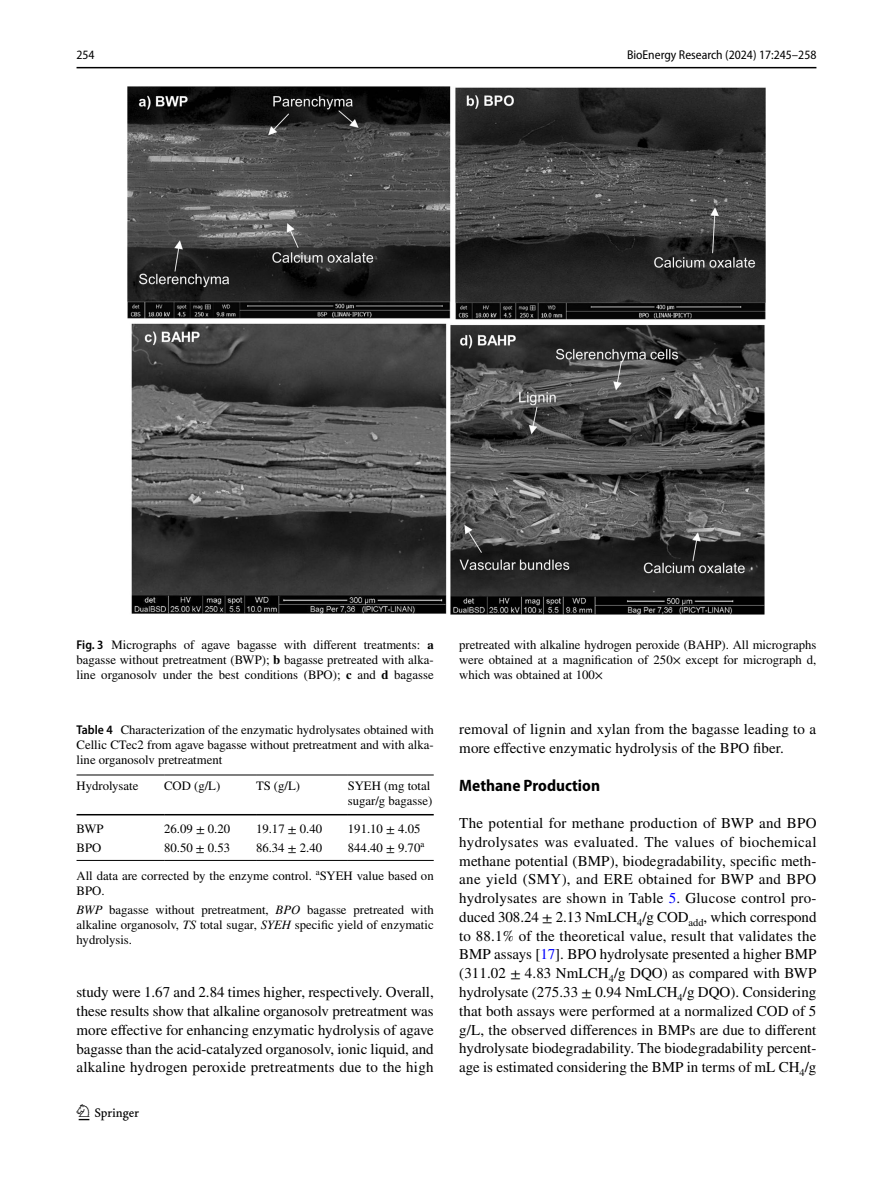
<style>
.page{position:relative;width:893px;height:1187px;background:#fff}
.page>*{position:absolute;margin:0;border:0;box-sizing:border-box;transform-origin:0 0}
.t1{font:22.5px "Springnew Regular 2";color:#000}
.t2{font:700 semi-condensed 16.5px "Myriad Pro";color:#000}
.t3{font:15px/18.8px "STIX";letter-spacing:.005em;color:#000;text-align:justify}
.t4{font:12.75px/15px "STIX";color:#000;text-align:justify}
.t5{font:semi-condensed 12.75px "Myriad Pro";color:#000}
.s1{font-family:"Myriad Pro";font-weight:600;font-stretch:semi-condensed}
.s2{font-weight:700}
.s3{font-style:italic}
.s4{color:#00f}
</style>
<div class="page">
<hr style="left:77px;top:67px;width:739px;height:1px;background:#000">
<img style="left:128px;top:87px;width:637px;height:527px">
<hr style="left:77px;top:774px;width:87px;height:1px;background:#000">
<hr style="left:77px;top:813px;width:87px;height:2px;background:#000">
<hr style="left:164px;top:774px;width:92px;height:1px;background:#000">
<hr style="left:164px;top:813px;width:92px;height:2px;background:#000">
<hr style="left:256px;top:774px;width:92px;height:1px;background:#000">
<hr style="left:256px;top:813px;width:92px;height:2px;background:#000">
<hr style="left:348px;top:774px;width:86px;height:1px;background:#000">
<hr style="left:348px;top:813px;width:86px;height:2px;background:#000">
<hr style="left:77px;top:859px;width:87px;height:1px;background:#000">
<hr style="left:164px;top:859px;width:92px;height:1px;background:#000">
<hr style="left:256px;top:859px;width:92px;height:1px;background:#000">
<hr style="left:348px;top:859px;width:86px;height:1px;background:#000">
<p class="t5" style="left:77px;top:48px;width:20px">254</p>
<p class="t5" style="left:627px;top:48px;width:191px">BioEnergy Research (2024) 17:245–258</p>
<p class="t4" style="left:77px;top:638px;width:359px"><span class="s1">Fig. 3</span> Micrographs of agave bagasse with different treatments: <span class="s2">a </span>bagasse without pretreatment (BWP); <span class="s2">b</span> bagasse pretreated with alka&shy;line organosolv under the best conditions (BPO); <span class="s2">c</span> and <span class="s2">d</span> bagasse</p>
<p class="t4" style="left:459px;top:638px;width:359px">pretreated with alkaline hydrogen peroxide (BAHP). All micrographs were obtained at a magnification of 250× except for micrograph d, which was obtained at 100×</p>
<p class="t4" style="left:77px;top:723px;width:359px"><span class="s1">Table 4</span> Characterization of the enzymatic hydrolysates obtained with Cellic CTec2 from agave bagasse without pretreatment and with alka&shy;line organosolv pretreatment</p>
<p class="t4" style="left:77px;top:779px;width:63px">Hydrolysate</p>
<p class="t4" style="left:164px;top:779px;width:58px">COD (g/L)</p>
<p class="t4" style="left:256px;top:779px;width:46px">TS (g/L)</p>
<p class="t4" style="left:348px;top:779px;width:86px">SYEH (mg total sugar/g bagasse)</p>
<p class="t4" style="left:77px;top:822px;width:29px">BWP</p>
<p class="t4" style="left:164px;top:822px;width:68px">26.09 ± 0.20</p>
<p class="t4" style="left:256px;top:822px;width:68px">19.17 ± 0.40</p>
<p class="t4" style="left:348px;top:822px;width:74px">191.10 ± 4.05</p>
<p class="t4" style="left:77px;top:840px;width:26px">BPO</p>
<p class="t4" style="left:164px;top:840px;width:68px">80.50 ± 0.53</p>
<p class="t4" style="left:256px;top:840px;width:68px">86.34 ± 2.40</p>
<p class="t4" style="left:348px;top:840px;width:78px">844.40 ± 9.70<sup>a</sup></p>
<p class="t4" style="left:77px;top:868px;width:359px">All data are corrected by the enzyme control. <sup>a</sup>SYEH value based on<br>BPO.</p>
<p class="t4" style="left:77px;top:903px;width:359px"><span class="s3">BWP</span> bagasse without pretreatment, <span class="s3">BPO</span> bagasse pretreated with alkaline organosolv, <span class="s3">TS</span> total sugar, <span class="s3">SYEH</span> specific yield of enzymatic hydrolysis.</p>
<p class="t3" style="left:77px;top:983px;width:359px">study were 1.67 and 2.84 times higher, respectively. Overall, these results show that alkaline organosolv pretreatment was more effective for enhancing enzymatic hydrolysis of agave bagasse than the acid-catalyzed organosolv, ionic liquid, and alkaline hydrogen peroxide pretreatments due to the high</p>
<h1 class="t1" style="left:79px;top:1104px;width:62px">1 3</h1>
<p class="t3" style="left:459px;top:721px;width:358px">removal of lignin and xylan from the bagasse leading to a more effective enzymatic hydrolysis of the BPO fiber.</p>
<p class="t2" style="left:459px;top:775px;width:142px">Methane Production</p>
<p class="t3" style="left:459px;top:814px;width:359px">The potential for methane production of BWP and BPO hydrolysates was evaluated. The values of biochemical methane potential (BMP), biodegradability, specific meth&shy;ane yield (SMY), and ERE obtained for BWP and BPO hydrolysates are shown in Table <span class="s4">5</span>. Glucose control pro&shy;duced 308.24 ± 2.13 NmLCH<sub>4</sub>/g COD<sub>add</sub>, which correspond to 88.1% of the theoretical value, result that validates the BMP assays [<span class="s4">17</span>]. BPO hydrolysate presented a higher BMP (311.02 ± 4.83 NmLCH<sub>4</sub>/g DQO) as compared with BWP hydrolysate (275.33 ± 0.94 NmLCH<sub>4</sub>/g DQO). Considering that both assays were performed at a normalized COD of 5 g/L, the observed differences in BMPs are due to different hydrolysate biodegradability. The biodegradability percent&shy;age is estimated considering the BMP in terms of mL CH<sub>4</sub>/g</p>
</div>
